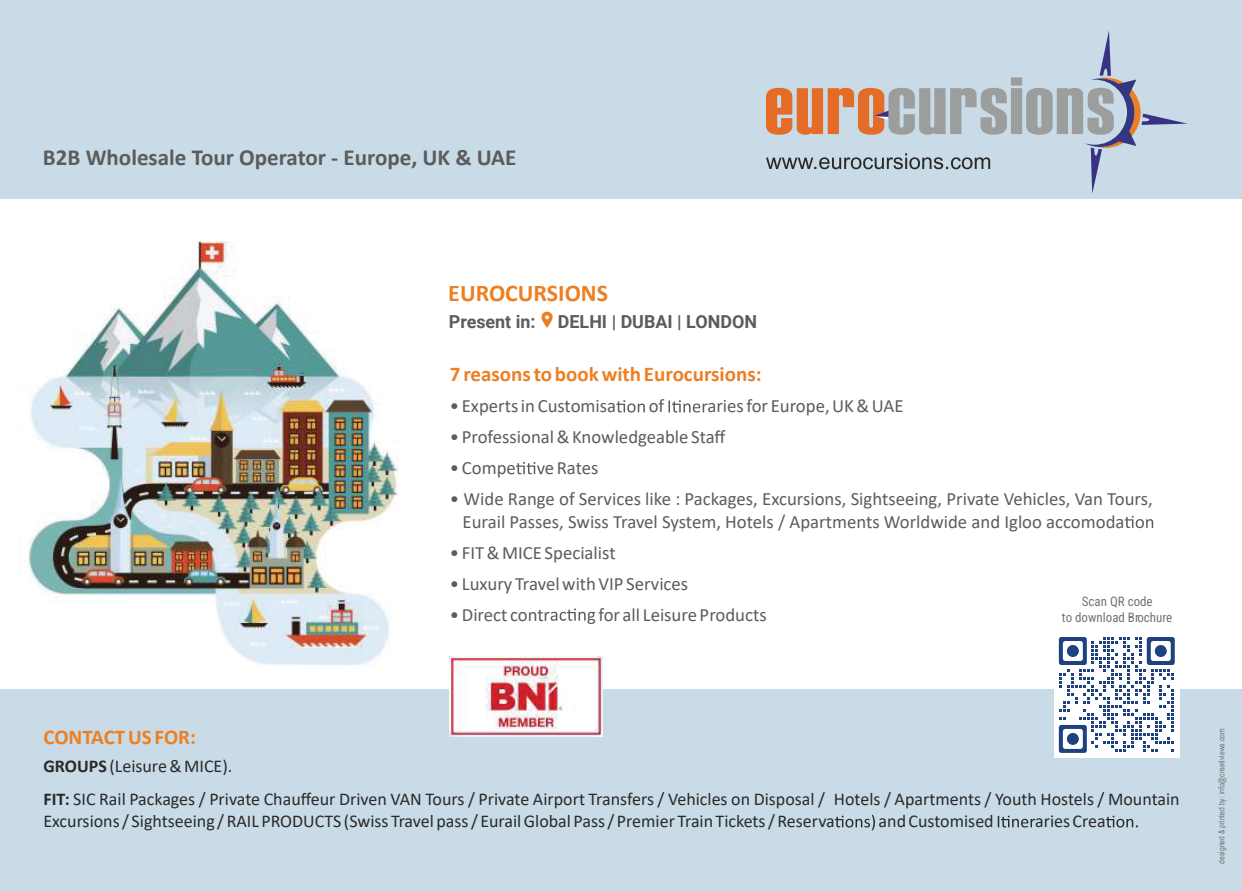
<style>
.page{position:relative;width:1242px;height:891px;background:#c8dbe7}
.page>*{position:absolute;margin:0;border:0;box-sizing:border-box;transform-origin:0 0}
.t1{font:700 24px "Calibri";color:#ed7f22}
.t2{font:700 23.1px "Calibri";color:#5c5c5c}
.t3{font:700 21px "Calibri";color:#ed7f22}
.t4{font:18.75px/23px "Calibri";color:#5c5c5c}
.t5{font:18px/33px "Calibri";color:#2b2a29}
.t6{font:700 17.85px "Roboto";color:#5c5c5c}
.t7{font:12.9px/15.5px "Roboto Condensed";color:#727372;text-align:center}
.t8{font:8.25px "Arial Narrow";color:#727372}
.s1{font-weight:700}
</style>
<div class="page">
<div style="left:0;top:199px;width:1242px;height:490px;background:#fff"></div>
<img style="left:20px;top:241px;width:379px;height:425px">
<svg style="left:616px;top:400px;width:29px;height:13px"></svg>
<svg style="left:669px;top:400px;width:39px;height:13px"></svg>
<svg style="left:516px;top:462px;width:29px;height:12px"></svg>
<svg style="left:1125px;top:516px;width:28px;height:12px"></svg>
<svg style="left:551px;top:609px;width:44px;height:15px"></svg>
<svg style="left:835px;top:815px;width:40px;height:15px"></svg>
<svg style="left:998px;top:816px;width:37px;height:11px"></svg>
<svg style="left:1106px;top:816px;width:32px;height:12px"></svg>
<svg style="left:766px;top:31px;width:421px;height:163px"></svg>
<svg style="left:541px;top:312px;width:12px;height:16px"></svg>
<div style="left:1054px;top:632px;width:126px;height:126px;background:#fff"></div>
<svg style="left:1058px;top:637px;width:117px;height:116px"></svg>
<div style="left:1067px;top:645px;width:12px;height:12px;background:#1e427f;border-radius:50%"></div>
<div style="left:1155px;top:645px;width:12px;height:12px;background:#1e427f;border-radius:50%"></div>
<div style="left:1067px;top:733px;width:12px;height:12px;background:#1e427f;border-radius:50%"></div>
<img style="left:450px;top:656px;width:153px;height:81px">
<p class="t2" style="left:43px;top:141px;width:475px">B2B Wholesale Tour Operator - Europe, UK &amp; UAE</p>
<p class="t1" style="left:448px;top:276px;width:161px">EUROCURSIONS</p>
<p class="t6" style="left:449px;top:309px;width:310px">Present in: DELHI | DUBAI | LONDON</p>
<p class="t3" style="left:450px;top:359px;width:313px">7 reasons to book with Eurocursions:</p>
<p class="t4" style="left:450px;top:394px;width:168px">• Experts in Customisa</p>
<p class="t4" style="left:649px;top:394px;width:17px">of</p>
<p class="t4" style="left:707px;top:394px;width:198px">aries for Europe, UK &amp; UAE</p>
<p class="t4" style="left:450px;top:425px;width:277px">• Professional &amp; Knowledgeable Staff</p>
<p class="t4" style="left:450px;top:456px;width:67px">• Compe</p>
<p class="t4" style="left:545px;top:456px;width:55px">e Rates</p>
<p class="t4" style="left:463px;top:487px;width:692px;text-indent:-13px">• Wide Range of Services like : Packages, Excursions, Sightseeing, Private Vehicles, Van Tours,<br>Eurail Passes, Swiss Travel System, Hotels / Apartments Worldwide and Igloo accomoda</p>
<p class="t4" style="left:450px;top:541px;width:167px">• FIT &amp; MICE Specialist</p>
<p class="t4" style="left:450px;top:572px;width:240px">• Luxury Travel with VIP Services</p>
<p class="t4" style="left:450px;top:602px;width:102px">• Direct contr</p>
<p class="t4" style="left:598px;top:602px;width:170px">for all Leisure Products</p>
<p class="t7" style="left:1062px;top:593px;width:112px">Scan QR code<br>to download Brochure</p>
<p class="t3" style="left:43px;top:722px;width:154px">CONTACT US FOR:</p>
<p class="t5" style="left:43px;top:749px;width:1138px"><span class="s1">GROUPS</span> (Leisure &amp; MICE).<br><span class="s1">FIT:</span> SIC Rail Packages / Private Chauffeur Driven VAN Tours / Private Airport Transfers / Vehicles on Disposal / Hotels / Apartments / Youth Hostels / Mountain</p>
<p class="t5" style="left:43px;top:804px;width:793px">Excursions / Sightseeing / RAIL PRODUCTS (Swiss Travel pass / Eurail Global Pass / Premier Train Tickets / Reserva</p>
<p class="t5" style="left:879px;top:804px;width:117px">and Customised</p>
<p class="t5" style="left:1035px;top:804px;width:72px">aries Crea</p>
<p class="t8" style="left:1216px;top:864px;width:137px;rotate:-90deg">designed &amp; printed by: info@creativiews.com</p>
</div>
